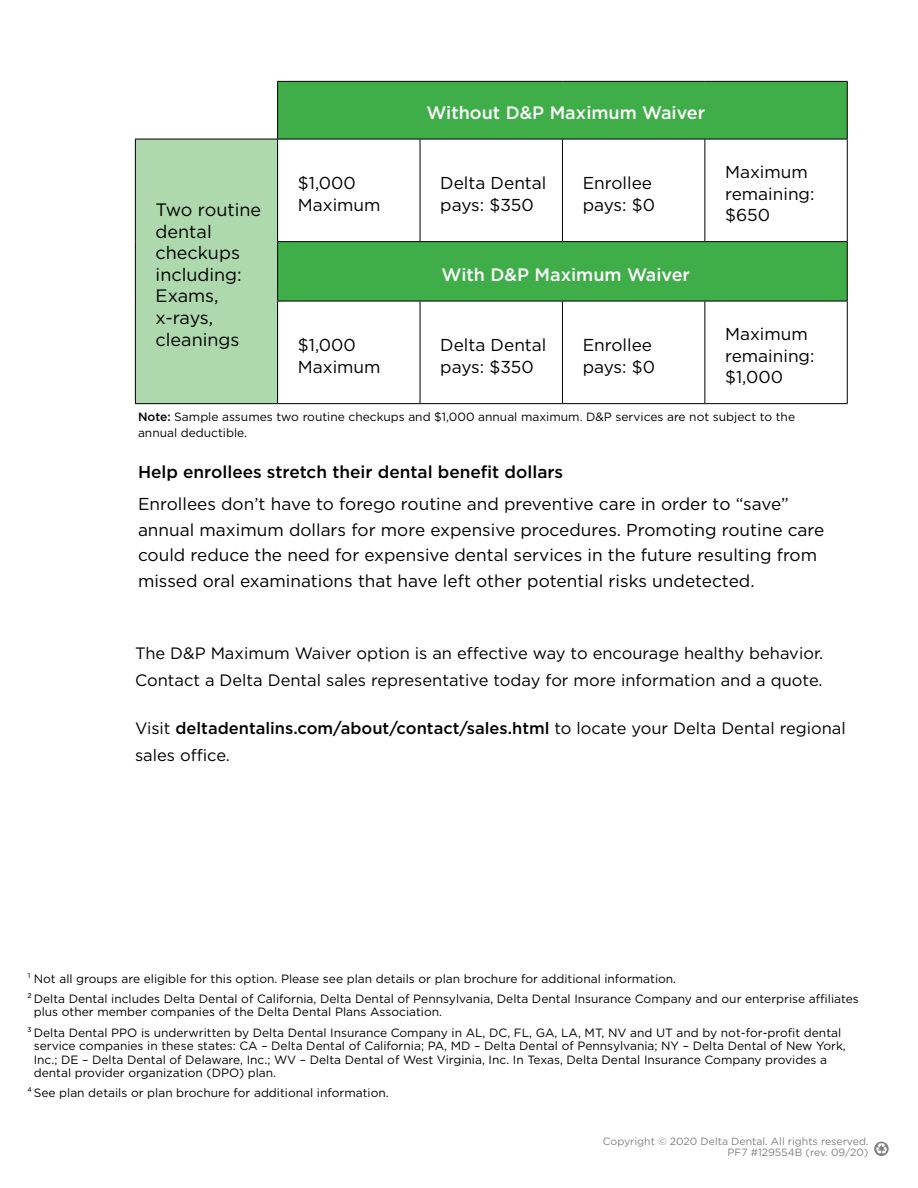
<style>
.page{position:relative;width:918px;height:1188px;background:#fff}
.page>*{position:absolute;margin:0;border:0;box-sizing:border-box;transform-origin:0 0}
.t1{font:18px/21.6px "Gotham";color:#000}
.t2{font:500 18px "Gotham";color:#fff}
.t3{font:17.25px/21.6px "Gotham";color:#000}
.t4{font:500 17.25px "Gotham";color:#000}
.t5{font:16.5px/27px "Gotham";color:#000}
.t6{font:12px/20.2px "Gotham";color:#000}
.t7{font:10.5px/11.4px "Gotham";color:#808285;text-align:right}
.s1{font-weight:500}
</style>
<div class="page">
<svg style="left:278px;top:82px;width:569px;height:219px;fill:#3fae49"></svg>
<div style="left:135px;top:139px;width:143px;height:265px;background:#aed9ae"></div>
<hr style="left:277px;top:81px;width:143px;height:1px;background:#000">
<hr style="left:277px;top:82px;width:1px;height:57px;background:#000">
<hr style="left:420px;top:81px;width:142px;height:1px;background:#000">
<hr style="left:562px;top:81px;width:143px;height:1px;background:#000">
<hr style="left:705px;top:81px;width:143px;height:1px;background:#000">
<hr style="left:847px;top:82px;width:1px;height:57px;background:#000">
<hr style="left:135px;top:139px;width:143px;height:1px;background:#000">
<hr style="left:135px;top:139px;width:1px;height:103px;background:#000">
<hr style="left:135px;top:242px;width:1px;height:59px;background:#000">
<hr style="left:135px;top:301px;width:1px;height:102px;background:#000">
<hr style="left:135px;top:403px;width:143px;height:1px;background:#000">
<hr style="left:278px;top:139px;width:142px;height:1px;background:#000">
<hr style="left:277px;top:139px;width:1px;height:102px;background:#000">
<hr style="left:420px;top:139px;width:142px;height:1px;background:#000">
<hr style="left:420px;top:139px;width:1px;height:102px;background:#000">
<hr style="left:562px;top:139px;width:143px;height:1px;background:#000">
<hr style="left:562px;top:139px;width:1px;height:102px;background:#000">
<hr style="left:705px;top:139px;width:143px;height:1px;background:#000">
<hr style="left:704px;top:139px;width:1px;height:102px;background:#000">
<hr style="left:847px;top:139px;width:1px;height:102px;background:#000">
<hr style="left:277px;top:241px;width:143px;height:1px;background:#000">
<hr style="left:277px;top:242px;width:1px;height:59px;background:#000">
<hr style="left:420px;top:241px;width:142px;height:1px;background:#000">
<hr style="left:562px;top:241px;width:143px;height:1px;background:#000">
<hr style="left:705px;top:241px;width:143px;height:1px;background:#000">
<hr style="left:847px;top:242px;width:1px;height:59px;background:#000">
<hr style="left:277px;top:301px;width:143px;height:1px;background:#000">
<hr style="left:277px;top:301px;width:1px;height:102px;background:#000">
<hr style="left:420px;top:301px;width:142px;height:1px;background:#000">
<hr style="left:420px;top:301px;width:1px;height:102px;background:#000">
<hr style="left:562px;top:301px;width:143px;height:1px;background:#000">
<hr style="left:562px;top:301px;width:1px;height:102px;background:#000">
<hr style="left:705px;top:301px;width:143px;height:1px;background:#000">
<hr style="left:704px;top:301px;width:1px;height:102px;background:#000">
<hr style="left:847px;top:301px;width:1px;height:102px;background:#000">
<hr style="left:278px;top:403px;width:142px;height:1px;background:#000">
<hr style="left:420px;top:403px;width:142px;height:1px;background:#000">
<hr style="left:562px;top:403px;width:143px;height:1px;background:#000">
<hr style="left:705px;top:403px;width:143px;height:1px;background:#000">
<svg style="left:874px;top:1142px;width:15px;height:14px"></svg>
<h1 class="t1" style="left:156px;top:198px;width:107px">Two routine dental checkups including:<br>Exams, x-rays, cleanings</h1>
<h1 class="t2" style="left:426px;top:101px;width:280px">Without D&amp;P Maximum Waiver</h1>
<h2 class="t3" style="left:298px;top:172px;width:84px">$1,000<br>Maximum</h2>
<h2 class="t3" style="left:440px;top:172px;width:108px">Delta Dental pays: $350</h2>
<h2 class="t3" style="left:583px;top:172px;width:74px">Enrollee pays: $0</h2>
<h2 class="t3" style="left:725px;top:161px;width:91px">Maximum remaining: $650</h2>
<h1 class="t2" style="left:442px;top:263px;width:250px">With D&amp;P Maximum Waiver</h1>
<h2 class="t3" style="left:298px;top:334px;width:84px">$1,000<br>Maximum</h2>
<h2 class="t3" style="left:440px;top:334px;width:108px">Delta Dental pays: $350</h2>
<h2 class="t3" style="left:583px;top:334px;width:74px">Enrollee pays: $0</h2>
<h2 class="t3" style="left:725px;top:323px;width:91px">Maximum remaining: $1,000</h2>
<p class="t6" style="left:138px;top:409px;width:659px;line-height:16.2px"><span class="s1">Note:</span> Sample assumes two routine checkups and $1,000 annual maximum. D&amp;P services are not subject to the annual deductible.</p>
<h2 class="t4" style="left:138px;top:461px;width:427px">Help enrollees stretch their dental benefit dollars</h2>
<p class="t3" style="left:138px;top:491px;width:688px;line-height:25.5px">Enrollees don’t have to forego routine and preventive care in order to “save” annual maximum dollars for more expensive procedures. Promoting routine care could reduce the need for expensive dental services in the future resulting from missed oral examinations that have left other potential risks undetected.</p>
<h3 class="t5" style="left:135px;top:639px;width:690px">The D&amp;P Maximum Waiver option is an effective way to encourage healthy behavior.<br>Contact a Delta Dental sales representative today for more information and a quote.</h3>
<h3 class="t5" style="left:135px;top:715px;width:712px">Visit <span class="s1">deltadentalins.com/about/contact/sales.html</span> to locate your Delta Dental regional sales office.</h3>
<p class="t6" style="left:27px;top:968px;width:833px">1 Not all groups are eligible for this option. Please see plan details or plan brochure for additional information.<br>2 Delta Dental includes Delta Dental of California, Delta Dental of Pennsylvania, Delta Dental Insurance Company and our enterprise affiliates</p>
<p class="t6" style="left:27px;top:1002px;width:816px;text-indent:7px">plus other member companies of the Delta Dental Plans Association.<br>3 Delta Dental PPO is underwritten by Delta Dental Insurance Company in AL, DC, FL, GA, LA, MT, NV and UT and by not-for-profit dental</p>
<p class="t6" style="left:34px;top:1039px;width:814px;line-height:13.5px">service companies in these states: CA – Delta Dental of California; PA, MD – Delta Dental of Pennsylvania; NY – Delta Dental of New York,<br>Inc.; DE – Delta Dental of Delaware, Inc.; WV – Delta Dental of West Virginia, Inc. In Texas, Delta Dental Insurance Company provides a dental provider organization (DPO) plan.</p>
<p class="t6" style="left:27px;top:1083px;width:363px">4 See plan details or plan brochure for additional information.</p>
<p class="t7" style="left:603px;top:1135px;width:267px">Copyright © 2020 Delta Dental. All rights reserved.<br>PF7 #129554B (rev. 09/20)</p>
</div>
